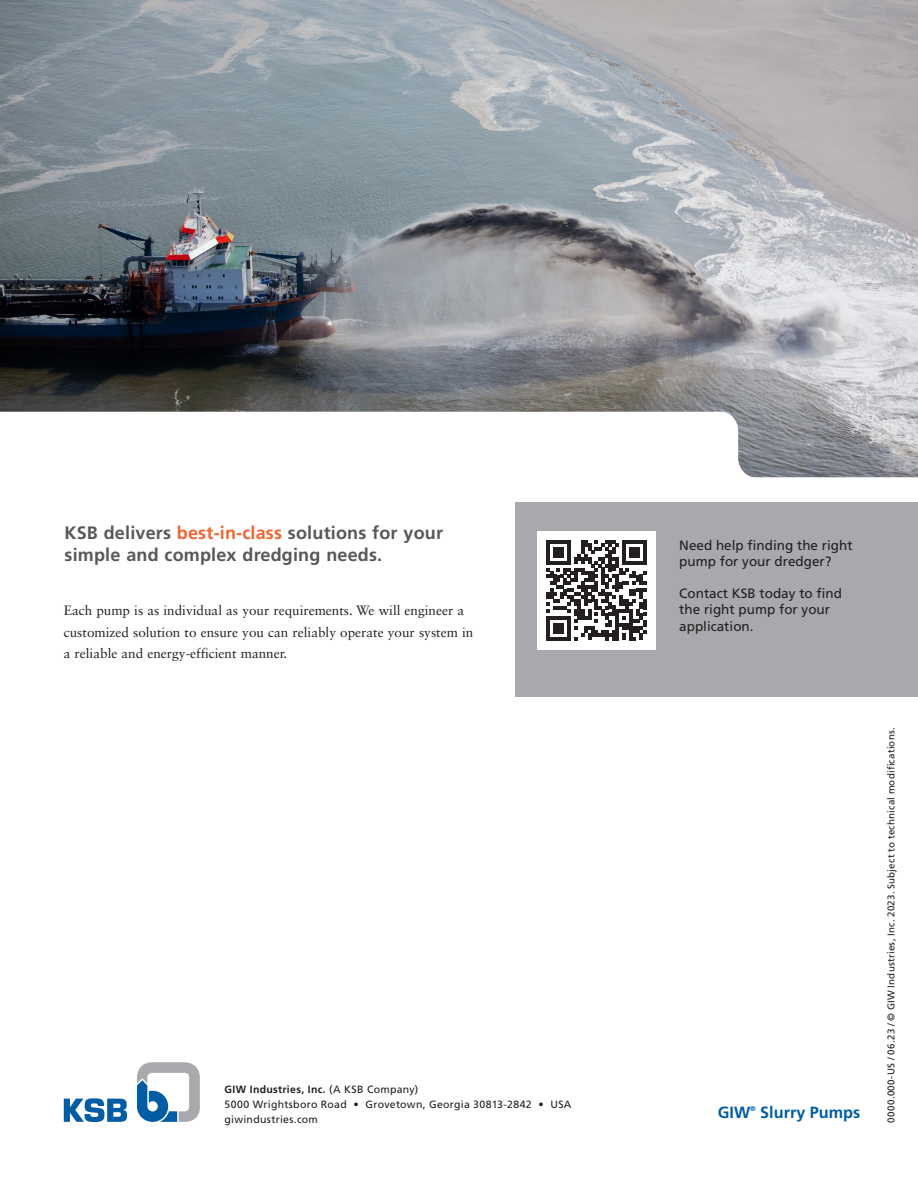
<style>
.page{position:relative;width:918px;height:1188px;background:#fff}
.page>*{position:absolute;margin:0;border:0;box-sizing:border-box;transform-origin:0 0}
.Subheading_first_lev{font:700 18px/21.8px "Frutiger LT Std";letter-spacing:.01em;color:#57585a}
.t1{font:700 16.2px "Frutiger LT Pro";color:#015ca3}
.Body_copy{font:13.5px/21.8px "Sabon LT Std";color:#231f20}
.t2{font:13.5px/16.2px "Frutiger LT Std";color:#231f20}
.Company_name_address{font:10.5px "Frutiger LT Std";letter-spacing:.025em;color:#231f20}
.Company_name_address-2{font:700 10.5px "Frutiger LT Std";letter-spacing:.03em;color:#231f20}
.Reference_number{font:9.75px "Frutiger LT Std";letter-spacing:.02em;color:#231f20}
.t3{font:700 6.9px "Frutiger LT Pro";color:#015ca3}
.s1{color:#f2642f}
.s2{font-weight:400}
</style>
<div class="page">
<svg style="left:137px;top:1062px;width:63px;height:60px"></svg>
<svg style="left:64px;top:1098px;width:63px;height:24px"></svg>
<img style="left:0;top:0;width:918px;height:477px">
<div style="left:515px;top:503px;width:403px;height:194px;background:#a8a9ad"></div>
<div style="left:537px;top:531px;width:119px;height:119px;background:#fff"></div>
<svg style="left:546px;top:540px;width:100px;height:100px"></svg>
<p class="Subheading_first_lev" style="left:65px;top:522px;width:380px">KSB delivers <span class="s1">best-in-class</span> solutions for your simple and complex dredging needs.</p>
<p class="Body_copy" style="left:64px;top:599px;width:411px">Each pump is as individual as your requirements. We will engineer a customized solution to ensure you can reliably operate your system in a reliable and energy-efficient manner.</p>
<p class="Company_name_address-2" style="left:225px;top:1083px;width:195px">GIW Industries, Inc. <span class="s2">(A KSB Company)</span></p>
<p class="Company_name_address" style="left:225px;top:1098px;width:348px">5000 Wrightsboro Road • Grovetown, Georgia 30813-2842 • USA</p>
<p class="Company_name_address" style="left:225px;top:1113px;width:95px">giwindustries.com</p>
<p class="t2" style="left:679px;top:537px;width:175px">Need help finding the right pump for your dredger?</p>
<p class="t2" style="left:679px;top:585px;width:164px">Contact KSB today to find the right pump for your application.</p>
<p class="t1" style="left:718px;top:1103px;width:34px">GIW</p>
<p class="t3" style="left:750px;top:1105px;width:7px">®</p>
<p class="t1" style="left:760px;top:1103px;width:102px">Slurry Pumps</p>
<p class="Reference_number" style="left:885px;top:1123px;width:397px;rotate:-90deg">0000.000-US / 06.23 / © GIW Industries, Inc. 2023. Subject to technical modifications.</p>
</div>
